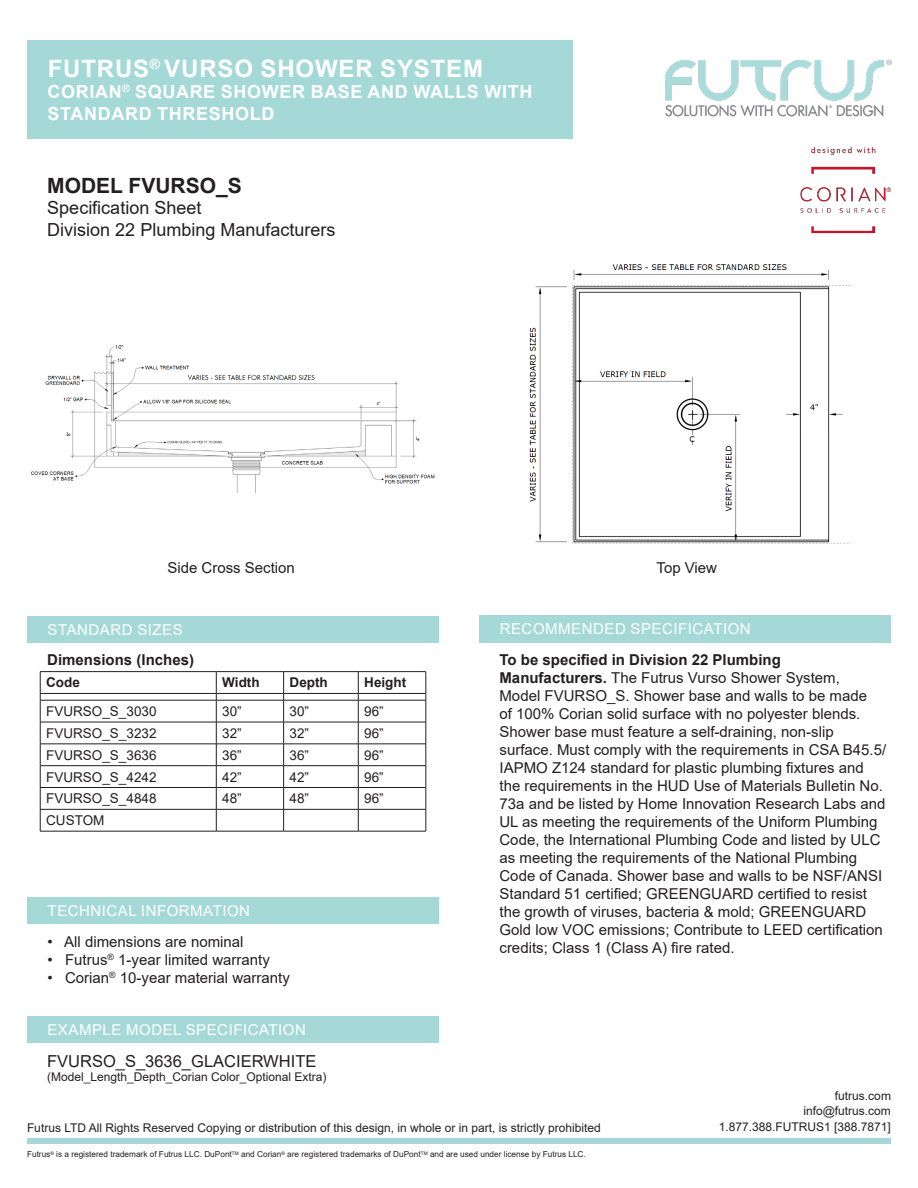
<style>
.page{position:relative;width:918px;height:1188px;background:#fff}
.page>*{position:absolute;margin:0;border:0;box-sizing:border-box;transform-origin:0 0}
.t1{font:700 24px "Arial";letter-spacing:.035em;color:#fff}
.t2{font:700 21px "Arial";color:#231f20}
.t3{font:700 18px/21.6px "Arial";letter-spacing:.035em;color:#fff}
.t4{font:18px/21.6px "Arial";color:#231f20}
.t5{font:16.5px "Arial";color:#231f20}
.t6{font:15px/18px "Arial";color:#231f20}
.t7{font:15px "Arial";letter-spacing:.035em;color:#fff}
.t8{font:700 15px "Arial";color:#231f20}
.t9{font:13.5px "Arial";color:#231f20}
.t10{font:700 13.5px "Arial";color:#231f20}
.t11{font:12px/15.8px "Arial";color:#231f20;text-align:right}
.t12{font:8.25px "Arial";color:#231f20}
.s1{font-weight:700}
</style>
<div class="page">
<div style="left:27px;top:40px;width:545px;height:99px;background:#a4d9d8"></div>
<div style="left:27px;top:1138px;width:864px;height:6px;background:#a4d9d8"></div>
<img style="left:666px;top:60px;width:225px;height:57px">
<img style="left:800px;top:147px;width:91px;height:87px">
<div style="left:27px;top:1016px;width:412px;height:27px;background:#a4d9d8"></div>
<img style="left:30px;top:345px;width:405px;height:148px">
<img style="left:529px;top:264px;width:322px;height:280px">
<div style="left:479px;top:615px;width:412px;height:28px;background:#a4d9d8"></div>
<div style="left:27px;top:616px;width:412px;height:27px;background:#a4d9d8"></div>
<svg style="left:358px;top:672px;width:1px;height:159px"></svg>
<svg style="left:426px;top:672px;width:1px;height:159px"></svg>
<svg style="left:283px;top:672px;width:1px;height:159px"></svg>
<svg style="left:216px;top:672px;width:1px;height:159px"></svg>
<hr style="left:40px;top:671px;width:176px;height:1px;background:#231f20">
<hr style="left:216px;top:671px;width:68px;height:1px;background:#231f20">
<hr style="left:284px;top:671px;width:74px;height:1px;background:#231f20">
<hr style="left:358px;top:671px;width:68px;height:1px;background:#231f20">
<hr style="left:40px;top:693px;width:176px;height:1px;background:#231f20">
<hr style="left:216px;top:693px;width:68px;height:1px;background:#231f20">
<hr style="left:284px;top:693px;width:74px;height:1px;background:#231f20">
<hr style="left:358px;top:693px;width:68px;height:1px;background:#231f20">
<hr style="left:40px;top:700px;width:176px;height:1px;background:#231f20">
<hr style="left:216px;top:700px;width:68px;height:1px;background:#231f20">
<hr style="left:284px;top:700px;width:74px;height:1px;background:#231f20">
<hr style="left:358px;top:700px;width:68px;height:1px;background:#231f20">
<hr style="left:40px;top:722px;width:176px;height:1px;background:#231f20">
<hr style="left:216px;top:722px;width:68px;height:1px;background:#231f20">
<hr style="left:284px;top:722px;width:74px;height:1px;background:#231f20">
<hr style="left:358px;top:722px;width:68px;height:1px;background:#231f20">
<hr style="left:40px;top:744px;width:176px;height:1px;background:#231f20">
<hr style="left:216px;top:744px;width:68px;height:1px;background:#231f20">
<hr style="left:284px;top:744px;width:74px;height:1px;background:#231f20">
<hr style="left:358px;top:744px;width:68px;height:1px;background:#231f20">
<hr style="left:40px;top:765px;width:176px;height:1px;background:#231f20">
<hr style="left:216px;top:765px;width:68px;height:1px;background:#231f20">
<hr style="left:284px;top:765px;width:74px;height:1px;background:#231f20">
<hr style="left:358px;top:765px;width:68px;height:1px;background:#231f20">
<hr style="left:40px;top:787px;width:176px;height:1px;background:#231f20">
<hr style="left:216px;top:787px;width:68px;height:1px;background:#231f20">
<hr style="left:284px;top:787px;width:74px;height:1px;background:#231f20">
<hr style="left:358px;top:787px;width:68px;height:1px;background:#231f20">
<hr style="left:40px;top:809px;width:176px;height:1px;background:#231f20">
<svg style="left:40px;top:672px;width:1px;height:159px"></svg>
<hr style="left:216px;top:809px;width:68px;height:1px;background:#231f20">
<hr style="left:284px;top:809px;width:74px;height:1px;background:#231f20">
<hr style="left:358px;top:809px;width:68px;height:1px;background:#231f20">
<hr style="left:40px;top:831px;width:176px;height:1px;background:#231f20">
<hr style="left:216px;top:831px;width:68px;height:1px;background:#231f20">
<hr style="left:284px;top:831px;width:74px;height:1px;background:#231f20">
<hr style="left:358px;top:831px;width:68px;height:1px;background:#231f20">
<div style="left:27px;top:897px;width:412px;height:27px;background:#a4d9d8"></div>
<h1 class="t1" style="left:48px;top:51px;width:437px">FUTRUS<sup>®</sup> VURSO SHOWER SYSTEM</h1>
<p class="t3" style="left:48px;top:81px;width:486px">CORIAN<sup>®</sup> SQUARE SHOWER BASE AND WALLS WITH<br>STANDARD THRESHOLD</p>
<h2 class="t2" style="left:47px;top:170px;width:196px">MODEL FVURSO_S</h2>
<p class="t4" style="left:47px;top:197px;width:290px">Specification Sheet<br>Division 22 Plumbing Manufacturers</p>
<p class="t6" style="left:167px;top:559px;width:129px">Side Cross Section</p>
<p class="t6" style="left:657px;top:559px;width:62px">Top View</p>
<p class="t7" style="left:48px;top:619px;width:137px">STANDARD SIZES</p>
<p class="t7" style="left:500px;top:619px;width:252px">RECOMMENDED SPECIFICATION</p>
<p class="t8" style="left:47px;top:650px;width:148px">Dimensions (Inches)</p>
<p class="t10" style="left:46px;top:673px;width:35px">Code</p>
<p class="t10" style="left:222px;top:673px;width:39px">Width</p>
<p class="t10" style="left:290px;top:673px;width:40px">Depth</p>
<p class="t10" style="left:364px;top:673px;width:43px">Height</p>
<p class="t9" style="left:46px;top:702px;width:112px">FVURSO_S_3030</p>
<p class="t9" style="left:222px;top:702px;width:21px">30”</p>
<p class="t9" style="left:290px;top:702px;width:21px">30”</p>
<p class="t9" style="left:364px;top:702px;width:21px">96”</p>
<p class="t9" style="left:46px;top:724px;width:112px">FVURSO_S_3232</p>
<p class="t9" style="left:222px;top:724px;width:21px">32”</p>
<p class="t9" style="left:290px;top:724px;width:21px">32”</p>
<p class="t9" style="left:364px;top:724px;width:21px">96”</p>
<p class="t9" style="left:46px;top:746px;width:112px">FVURSO_S_3636</p>
<p class="t9" style="left:222px;top:746px;width:21px">36”</p>
<p class="t9" style="left:290px;top:746px;width:21px">36”</p>
<p class="t9" style="left:364px;top:746px;width:21px">96”</p>
<p class="t9" style="left:46px;top:767px;width:112px">FVURSO_S_4242</p>
<p class="t9" style="left:222px;top:767px;width:21px">42”</p>
<p class="t9" style="left:290px;top:767px;width:21px">42”</p>
<p class="t9" style="left:364px;top:767px;width:21px">96”</p>
<p class="t9" style="left:46px;top:789px;width:112px">FVURSO_S_4848</p>
<p class="t9" style="left:222px;top:789px;width:21px">48”</p>
<p class="t9" style="left:290px;top:789px;width:21px">48”</p>
<p class="t9" style="left:364px;top:789px;width:21px">96”</p>
<p class="t9" style="left:46px;top:811px;width:60px">CUSTOM</p>
<p class="t6" style="left:500px;top:651px;width:388px"><span class="s1">To be specified in Division 22 Plumbing Manufacturers.</span> The Futrus Vurso Shower System,<br>Model FVURSO_S. Shower base and walls to be made<br>of 100% Corian solid surface with no polyester blends.<br>Shower base must feature a self-draining, non-slip surface. Must comply with the requirements in CSA B45.5/ IAPMO Z124 standard for plastic plumbing fixtures and the requirements in the HUD Use of Materials Bulletin No.<br>73a and be listed by Home Innovation Research Labs and UL as meeting the requirements of the Uniform Plumbing Code, the International Plumbing Code and listed by ULC as meeting the requirements of the National Plumbing Code of Canada. Shower base and walls to be NSF/ANSI Standard 51 certified; GREENGUARD certified to resist the growth of viruses, bacteria &amp; mold; GREENGUARD Gold low VOC emissions; Contribute to LEED certification credits; Class 1 (Class A) fire rated.</p>
<p class="t7" style="left:48px;top:900px;width:204px">TECHNICAL INFORMATION</p>
<p class="t6" style="left:47px;top:932px;width:198px">• All dimensions are nominal</p>
<p class="t6" style="left:47px;top:950px;width:224px">• Futrus<sup>®</sup> 1-year limited warranty</p>
<p class="t6" style="left:47px;top:968px;width:244px">• Corian<sup>®</sup> 10-year material warranty</p>
<p class="t7" style="left:47px;top:1019px;width:260px">EXAMPLE MODEL SPECIFICATION</p>
<p class="t5" style="left:47px;top:1050px;width:271px">FVURSO_S_3636_GLACIERWHITE</p>
<p class="t11" style="left:47px;top:1069px;width:281px">(Model_Length_Depth_Corian Color_Optional Extra)</p>
<p class="t11" style="left:27px;top:1120px;width:575px">Futrus LTD All Rights Reserved Copying or distribution of this design, in whole or in part, is strictly prohibited</p>
<p class="t12" style="left:27px;top:1149px;width:560px">Futrus<sup>®</sup> is a registered trademark of Futrus LLC. DuPont<sup>TM</sup> and Corian<sup>®</sup> are registered trademarks of DuPont<sup>TM</sup> and are used under license by Futrus LLC.</p>
<p class="t11" style="left:719px;top:1087px;width:174px">futrus.com<br>info@futrus.com<br>1.877.388.FUTRUS1 [388.7871]</p>
</div>
